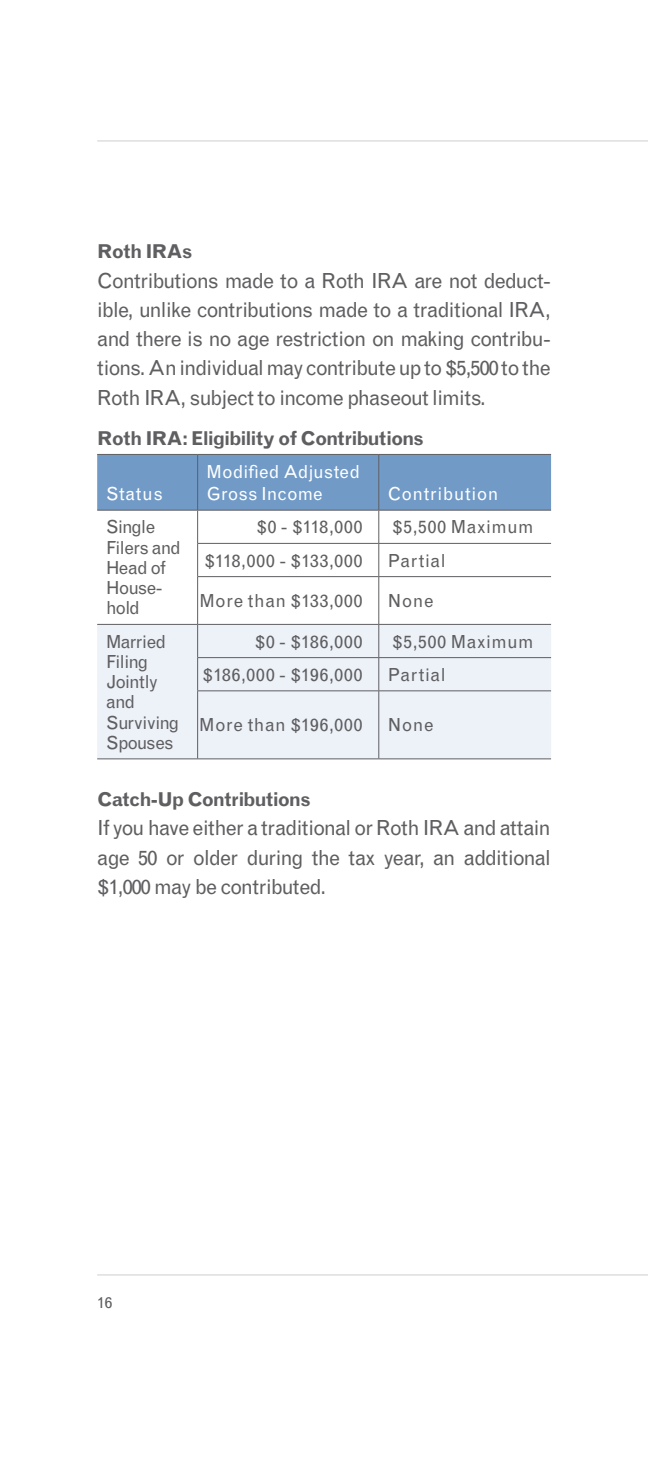
<style>
.page{position:relative;width:648px;height:1458px;background:#fff}
.page>*{position:absolute;margin:0;border:0;box-sizing:border-box;transform-origin:0 0}
.Body_copy{font:20.7px/29.2px "Grotesque MTRJ Corrected";letter-spacing:-.04em;color:#5f5f62;text-align:justify}
.t1{font:700 19.12px "Grotesque MTRJ Corrected";letter-spacing:-.04em;color:#5f5f62}
.Table_body_copy{font:18px "Grotesque MTRJ Corrected";letter-spacing:.015em;color:#5f5f62}
.Table_body_copy-2{font:18px/20.2px "Grotesque MTRJ Corrected";letter-spacing:-.04em;color:#5f5f62}
.t2{font:18px "Grotesque MTRJ Corrected";letter-spacing:.01em;color:#fff}
.Table_body_copy-3{font:18px "Grotesque MTRJ Corrected";letter-spacing:.055em;color:#5f5f62}
.Table_body_copy-4{font:18px "Grotesque MTRJ Corrected";letter-spacing:.06em;color:#5f5f62}
.Table_body_copy-5{font:18px "Grotesque MTRJ Corrected";letter-spacing:.035em;color:#5f5f62}
.t3{font:15.75px "Grotesque MTRJ Corrected";color:#5f5f62}
</style>
<div class="page">
<hr style="left:97px;top:140px;width:551px;height:1px;background:#d3d4d6">
<hr style="left:97px;top:1274px;width:551px;height:1px;background:#d3d4d6">
<div style="left:97px;top:455px;width:454px;height:55px;background:#719ac7"></div>
<div style="left:97px;top:625px;width:454px;height:133px;background:#edf1f8"></div>
<hr style="left:97px;top:454px;width:101px;height:1px;background:#5f5f62">
<hr style="left:198px;top:454px;width:181px;height:1px;background:#5f5f62">
<hr style="left:197px;top:455px;width:1px;height:55px;background:#5f5f62">
<hr style="left:379px;top:454px;width:172px;height:1px;background:#5f5f62">
<hr style="left:378px;top:455px;width:1px;height:55px;background:#5f5f62">
<hr style="left:97px;top:510px;width:101px;height:1px;background:#5f5f62">
<hr style="left:198px;top:510px;width:181px;height:1px;background:#5f5f62">
<hr style="left:197px;top:510px;width:1px;height:33px;background:#5f5f62">
<hr style="left:379px;top:510px;width:172px;height:1px;background:#5f5f62">
<hr style="left:378px;top:510px;width:1px;height:33px;background:#5f5f62">
<hr style="left:197px;top:543px;width:182px;height:1px;background:#5f5f62">
<hr style="left:197px;top:544px;width:1px;height:32px;background:#5f5f62">
<hr style="left:379px;top:543px;width:172px;height:1px;background:#5f5f62">
<hr style="left:378px;top:544px;width:1px;height:32px;background:#5f5f62">
<hr style="left:197px;top:576px;width:182px;height:1px;background:#5f5f62">
<hr style="left:197px;top:577px;width:1px;height:47px;background:#5f5f62">
<hr style="left:379px;top:576px;width:172px;height:1px;background:#5f5f62">
<hr style="left:378px;top:577px;width:1px;height:47px;background:#5f5f62">
<hr style="left:97px;top:624px;width:101px;height:1px;background:#5f5f62">
<hr style="left:198px;top:624px;width:181px;height:1px;background:#5f5f62">
<hr style="left:197px;top:625px;width:1px;height:32px;background:#5f5f62">
<hr style="left:379px;top:624px;width:172px;height:1px;background:#5f5f62">
<hr style="left:378px;top:625px;width:1px;height:32px;background:#5f5f62">
<hr style="left:197px;top:657px;width:182px;height:1px;background:#5f5f62">
<hr style="left:197px;top:658px;width:1px;height:33px;background:#5f5f62">
<hr style="left:379px;top:657px;width:172px;height:1px;background:#5f5f62">
<hr style="left:378px;top:658px;width:1px;height:33px;background:#5f5f62">
<hr style="left:197px;top:690px;width:182px;height:1px;background:#5f5f62">
<hr style="left:197px;top:691px;width:1px;height:68px;background:#5f5f62">
<hr style="left:379px;top:690px;width:172px;height:1px;background:#5f5f62">
<hr style="left:378px;top:691px;width:1px;height:68px;background:#5f5f62">
<hr style="left:97px;top:758px;width:101px;height:1px;background:#5f5f62">
<hr style="left:198px;top:758px;width:181px;height:1px;background:#5f5f62">
<hr style="left:379px;top:758px;width:172px;height:1px;background:#5f5f62">
<p class="t1" style="left:97px;top:240px;width:97px">Roth IRAs</p>
<p class="Body_copy" style="left:97px;top:266px;width:455px">Contributions made to a Roth IRA are not deduct&shy;ible, unlike contributions made to a traditional IRA, and there is no age restriction on making contribu&shy;tions. An individual may contribute up to $5,500 to the Roth IRA, subject to income phaseout limits.</p>
<p class="t1" style="left:97px;top:427px;width:328px">Roth IRA: Eligibility of Contributions</p>
<p class="t2" style="left:106px;top:483px;width:58px">Status</p>
<p class="t2" style="left:207px;top:461px;width:155px">Modified Adjusted</p>
<p class="t2" style="left:207px;top:483px;width:118px">Gross Income</p>
<p class="t2" style="left:388px;top:483px;width:112px">Contribution</p>
<p class="Table_body_copy-2" style="left:106px;top:517px;width:76px">Single<br>Filers and<br>Head of<br>House&shy;hold</p>
<p class="Table_body_copy" style="left:256px;top:517px;width:108px">$0 - $118,000</p>
<p class="Table_body_copy" style="left:392px;top:517px;width:143px">$5,500 Maximum</p>
<p class="Table_body_copy-3" style="left:204px;top:550px;width:160px">$118,000 - $133,000</p>
<p class="Table_body_copy-5" style="left:388px;top:550px;width:59px">Partial</p>
<p class="Table_body_copy" style="left:199px;top:590px;width:165px">More than $133,000</p>
<p class="Table_body_copy" style="left:388px;top:590px;width:47px">None</p>
<p class="Table_body_copy-2" style="left:106px;top:631px;width:75px">Married<br>Filing<br>Jointly and<br>Surviving<br>Spouses</p>
<p class="Table_body_copy" style="left:255px;top:631px;width:109px">$0 - $186,000</p>
<p class="Table_body_copy" style="left:392px;top:631px;width:143px">$5,500 Maximum</p>
<p class="Table_body_copy-4" style="left:203px;top:664px;width:161px">$186,000 - $196,000</p>
<p class="Table_body_copy-5" style="left:388px;top:664px;width:59px">Partial</p>
<p class="Table_body_copy" style="left:199px;top:715px;width:165px">More than $196,000</p>
<p class="Table_body_copy" style="left:388px;top:715px;width:47px">None</p>
<p class="t1" style="left:97px;top:788px;width:215px">Catch-Up Contributions</p>
<p class="Body_copy" style="left:97px;top:814px;width:455px">If you have either a traditional or Roth IRA and attain age 50 or older during the tax year, an additional $1,000 may be contributed.</p>
<p class="t3" style="left:97px;top:1294px;width:17px">16</p>
</div>
